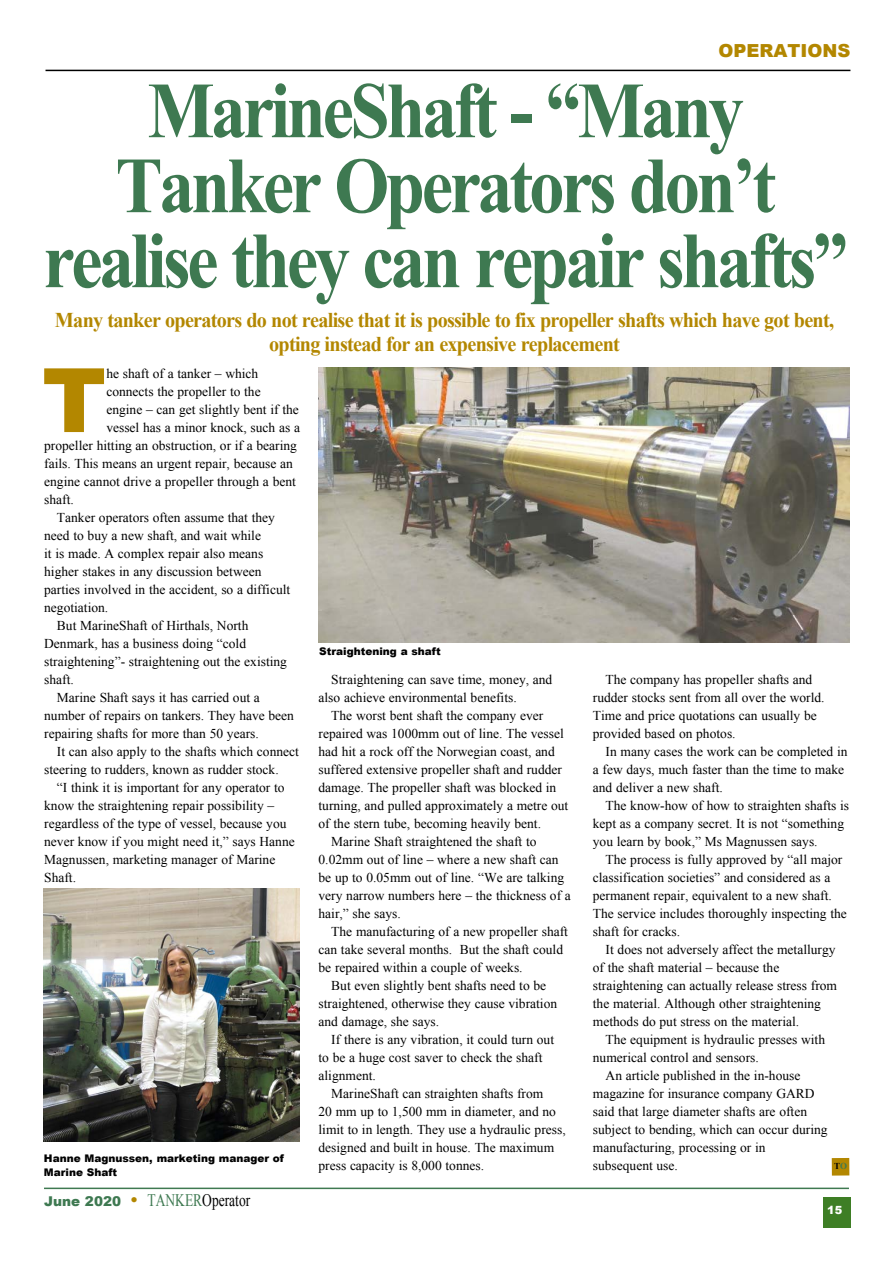
<style>
.page{position:relative;width:893px;height:1263px;background:#fff}
.page>*{position:absolute;margin:0;border:0;box-sizing:border-box;transform-origin:0 0}
.t1{font:900 88.95px "Arial";color:#b38700}
.t2{font:700 79.5px/75px "Times New Roman";letter-spacing:-.05em;color:#3e7951;text-align:center;scale:.89 1}
.t3{font:700 21px/24px "Times New Roman";letter-spacing:-.035em;color:#b38700;text-align:center;scale:.96 1}
.t4{font:900 18px "Arial";color:#b38700}
.t5{font:13.5px/18px "Times New Roman";color:#000}
.t6{font:900 13.5px "Arial";color:#3e7951}
.t7{font:900 11.25px "Arial";color:#fff}
.t8{font:900 10.5px/13.5px "Arial";color:#000}
.t9{font:700 9px "Times New Roman";color:#000}
.s1{color:#3e7951}
.s2{font-family:"Times New Roman";font-weight:400;font-size:17.55px}
.s3{font-family:"Times New Roman";font-weight:400;font-size:17.55px;color:#000}
</style>
<div class="page">
<hr style="left:44px;top:1187px;width:805px;height:2px;background:#3e7951">
<div style="left:823px;top:1197px;width:27px;height:30px;background:#3e7e25"></div>
<hr style="left:46px;top:70px;width:804px;height:1px;background:#000">
<img style="left:319px;top:368px;width:530px;height:274px">
<img style="left:44px;top:889px;width:256px;height:252px">
<div style="left:832px;top:1158px;width:17px;height:17px;background:#b38700"></div>
<h3 class="t4" style="left:718px;top:37px;width:133px">OPERATIONS</h3>
<h2 class="t2" style="left:43px;top:71px;width:906px">MarineShaft - “Many<br>Tanker Operators don’t realise they can repair shafts”</h2>
<h3 class="t3" style="left:55px;top:308px;width:813px">Many tanker operators do not realise that it is possible to fix propeller shafts which have got bent, opting instead for an expensive replacement</h3>
<h1 class="t1" style="left:42px;top:336px;width:66px">T</h1>
<p class="t5" style="left:106px;top:364px;width:153px">he shaft of a tanker – which</p>
<p class="t5" style="left:106px;top:382px;width:156px">connects the propeller to the</p>
<p class="t5" style="left:106px;top:400px;width:194px">engine – can get slightly bent if the</p>
<p class="t5" style="left:106px;top:418px;width:195px">vessel has a minor knock, such as a</p>
<p class="t5" style="left:44px;top:436px;width:254px">propeller hitting an obstruction, or if a bearing</p>
<p class="t5" style="left:44px;top:454px;width:250px">fails. This means an urgent repair, because an</p>
<p class="t5" style="left:44px;top:472px;width:253px">engine cannot drive a propeller through a bent</p>
<p class="t5" style="left:44px;top:490px;width:31px">shaft.</p>
<p class="t5" style="left:57px;top:508px;width:220px">Tanker operators often assume that they</p>
<p class="t5" style="left:44px;top:526px;width:218px">need to buy a new shaft, and wait while</p>
<p class="t5" style="left:44px;top:544px;width:221px">it is made. A complex repair also means</p>
<p class="t5" style="left:44px;top:562px;width:219px">higher stakes in any discussion between</p>
<p class="t5" style="left:44px;top:580px;width:248px">parties involved in the accident, so a difficult</p>
<p class="t5" style="left:44px;top:598px;width:66px">negotiation.</p>
<p class="t5" style="left:57px;top:616px;width:193px">But MarineShaft of Hirthals, North</p>
<p class="t5" style="left:44px;top:634px;width:203px">Denmark, has a business doing “cold</p>
<p class="t5" style="left:44px;top:652px;width:244px">straightening”- straightening out the existing</p>
<p class="t5" style="left:44px;top:670px;width:31px">shaft.</p>
<p class="t5" style="left:57px;top:688px;width:204px">Marine Shaft says it has carried out a</p>
<p class="t5" style="left:44px;top:706px;width:251px">number of repairs on tankers. They have been</p>
<p class="t5" style="left:44px;top:724px;width:216px">repairing shafts for more than 50 years.</p>
<p class="t5" style="left:57px;top:742px;width:243px">It can also apply to the shafts which connect</p>
<p class="t5" style="left:44px;top:760px;width:236px">steering to rudders, known as rudder stock.</p>
<p class="t5" style="left:57px;top:778px;width:229px">“I think it is important for any operator to</p>
<p class="t5" style="left:44px;top:796px;width:232px">know the straightening repair possibility –</p>
<p class="t5" style="left:44px;top:814px;width:244px">regardless of the type of vessel, because you</p>
<p class="t5" style="left:44px;top:832px;width:252px">never know if you might need it,” says Hanne</p>
<p class="t5" style="left:44px;top:850px;width:233px">Magnussen, marketing manager of Marine</p>
<p class="t5" style="left:44px;top:868px;width:33px">Shaft.</p>
<p class="t8" style="left:319px;top:644px;width:123px">Straightening a shaft</p>
<p class="t5" style="left:593px;top:670px;width:233px;text-indent:13px">The company has propeller shafts and rudder stocks sent from all over the world.<br>Time and price quotations can usually be provided based on photos.</p>
<p class="t5" style="left:593px;top:742px;width:256px;text-indent:13px">In many cases the work can be completed in a few days, much faster than the time to make and deliver a new shaft.</p>
<p class="t5" style="left:593px;top:796px;width:258px;text-indent:13px">The know-how of how to straighten shafts is kept as a company secret. It is not “something you learn by book,” Ms Magnussen says.</p>
<p class="t5" style="left:593px;top:850px;width:256px;text-indent:13px">The process is fully approved by “all major classification societies” and considered as a permanent repair, equivalent to a new shaft.<br>The service includes thoroughly inspecting the shaft for cracks.</p>
<p class="t5" style="left:593px;top:940px;width:246px;text-indent:13px">It does not adversely affect the metallurgy of the shaft material – because the straightening can actually release stress from the material. Although other straightening methods do put stress on the material.</p>
<p class="t5" style="left:606px;top:1030px;width:221px">The equipment is hydraulic presses with</p>
<p class="t5" style="left:593px;top:1048px;width:167px">numerical control and sensors.</p>
<p class="t5" style="left:606px;top:1066px;width:196px">An article published in the in-house</p>
<p class="t5" style="left:593px;top:1084px;width:223px">magazine for insurance company GARD</p>
<p class="t5" style="left:593px;top:1102px;width:216px">said that large diameter shafts are often</p>
<p class="t5" style="left:593px;top:1120px;width:236px">subject to bending, which can occur during</p>
<p class="t5" style="left:593px;top:1138px;width:174px">manufacturing, processing or in</p>
<p class="t5" style="left:593px;top:1156px;width:87px">subsequent use.</p>
<p class="t5" style="left:319px;top:670px;width:235px;text-indent:13px">Straightening can save time, money, and also achieve environmental benefits.</p>
<p class="t5" style="left:331px;top:706px;width:213px">The worst bent shaft the company ever</p>
<p class="t5" style="left:319px;top:724px;width:247px">repaired was 1000mm out of line. The vessel</p>
<p class="t5" style="left:319px;top:742px;width:238px">had hit a rock off the Norwegian coast, and</p>
<p class="t5" style="left:319px;top:760px;width:245px">suffered extensive propeller shaft and rudder</p>
<p class="t5" style="left:319px;top:778px;width:239px">damage. The propeller shaft was blocked in</p>
<p class="t5" style="left:319px;top:796px;width:251px">turning, and pulled approximately a metre out</p>
<p class="t5" style="left:319px;top:814px;width:224px">of the stern tube, becoming heavily bent.</p>
<p class="t5" style="left:331px;top:832px;width:207px">Marine Shaft straightened the shaft to</p>
<p class="t5" style="left:319px;top:850px;width:241px">0.02mm out of line – where a new shaft can</p>
<p class="t5" style="left:319px;top:868px;width:247px">be up to 0.05mm out of line. “We are talking</p>
<p class="t5" style="left:319px;top:886px;width:254px">very narrow numbers here – the thickness of a</p>
<p class="t5" style="left:319px;top:904px;width:84px">hair,” she says.</p>
<p class="t5" style="left:331px;top:922px;width:238px">The manufacturing of a new propeller shaft</p>
<p class="t5" style="left:319px;top:940px;width:246px">can take several months. But the shaft could</p>
<p class="t5" style="left:319px;top:958px;width:206px">be repaired within a couple of weeks.</p>
<p class="t5" style="left:331px;top:976px;width:216px">But even slightly bent shafts need to be</p>
<p class="t5" style="left:319px;top:994px;width:240px">straightened, otherwise they cause vibration</p>
<p class="t5" style="left:319px;top:1012px;width:122px">and damage, she says.</p>
<p class="t5" style="left:331px;top:1030px;width:224px">If there is any vibration, it could turn out</p>
<p class="t5" style="left:319px;top:1048px;width:225px">to be a huge cost saver to check the shaft</p>
<p class="t5" style="left:319px;top:1066px;width:59px">alignment.</p>
<p class="t5" style="left:331px;top:1084px;width:214px">MarineShaft can straighten shafts from</p>
<p class="t5" style="left:319px;top:1102px;width:239px">20 mm up to 1,500 mm in diameter, and no</p>
<p class="t5" style="left:319px;top:1120px;width:249px">limit to in length. They use a hydraulic press,</p>
<p class="t5" style="left:319px;top:1138px;width:237px">designed and built in house. The maximum</p>
<p class="t5" style="left:319px;top:1156px;width:167px">press capacity is 8,000 tonnes.</p>
<p class="t8" style="left:44px;top:1151px;width:242px">Hanne Magnussen, marketing manager of<br>Marine Shaft</p>
<p class="t9" style="left:834px;top:1159px;width:15px">T<span class="s1">O</span></p>
<p class="t6" style="left:44px;top:1191px;width:208px">June 2020 <sup>●</sup> <span class="s2">TANKER</span><span class="s3">Operator</span></p>
<p class="t7" style="left:827px;top:1202px;width:17px">15</p>
</div>
